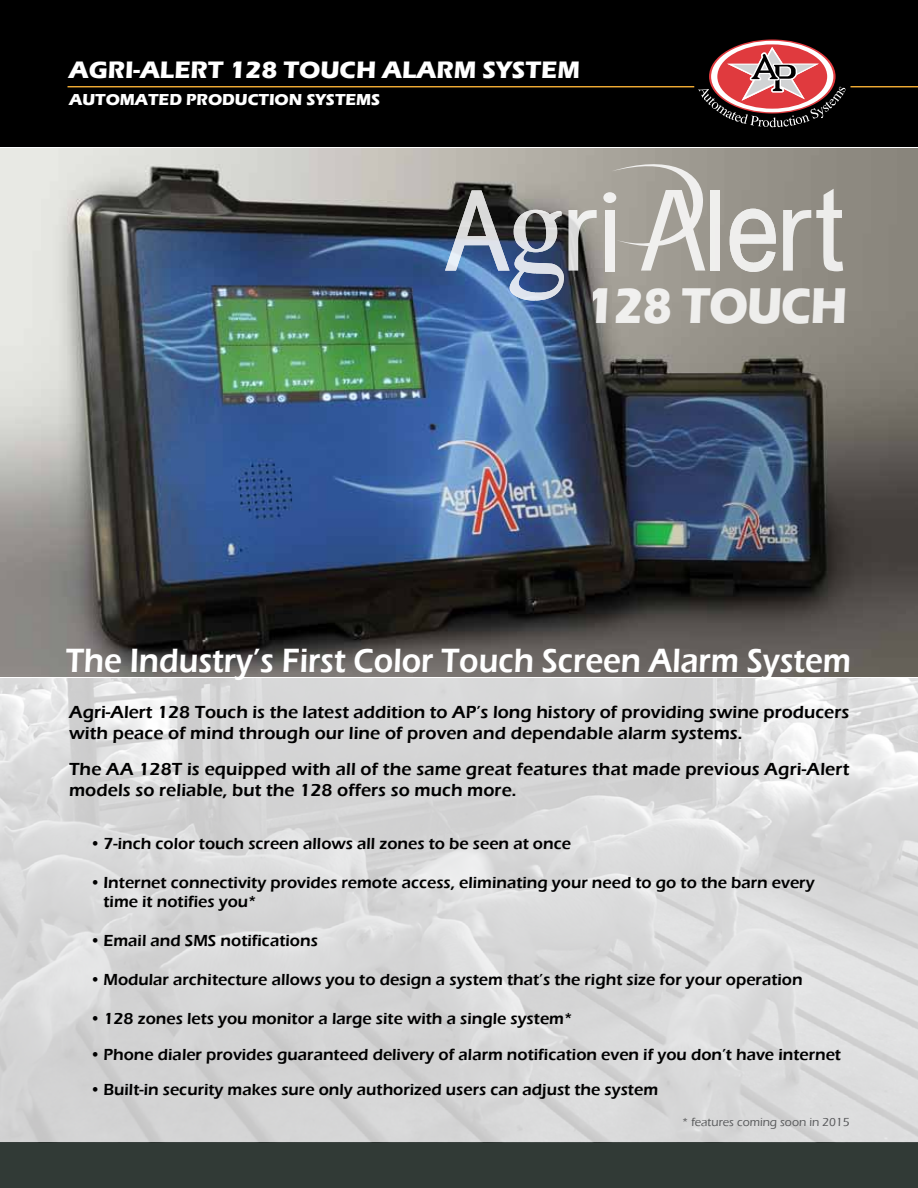
<style>
.page{position:relative;width:918px;height:1188px;background:#fff}
.page>*{position:absolute;margin:0;border:0;box-sizing:border-box;transform-origin:0 0}
.t1{font:700 51.75px "Eras ITC";letter-spacing:-.02em;color:#fff;scale:.87 1}
.t2{font:600 34.65px "Eras ITC";color:#fff;scale:.91 1}
.t3{font:700 24.6px "Eras ITC";color:#fff}
.t4{font:600 18px/21.6px "Eras ITC";letter-spacing:.005em;color:#000}
.t5{font:600 16.5px/19.5px "Eras ITC";color:#000}
.t6{font:700 16.35px "Eras ITC";color:#fff}
.t7{font:500 12px "Eras ITC";color:#58595b}
</style>
<div class="page">
<div style="left:0;top:1142px;width:918px;height:46px;background:#313a36"></div>
<img style="left:0;top:149px;width:918px;height:994px">
<svg style="left:445px;top:190px;width:152px;height:111px;background:#747e8e"></svg>
<div style="left:711px;top:190px;width:9px;height:81px;background:#efefed"></div>
<svg style="left:730px;top:209px;width:46px;height:63px;background:#c6c4bf"></svg>
<svg style="left:783px;top:189px;width:60px;height:82px;background:#b1aea8"></svg>
<div style="left:605px;top:210px;width:10px;height:61px;background:#f1f0ef"></div>
<div style="left:603px;top:192px;width:13px;height:11px;background:#f1f1ef;border-radius:50%"></div>
<svg style="left:612px;top:154px;width:93px;height:117px;background:#b5b2aa"></svg>
<div style="left:0;top:0;width:918px;height:147px;background:#000"></div>
<hr style="left:68px;top:86px;width:626px;height:1px;background:#fcb336">
<hr style="left:851px;top:86px;width:67px;height:1px;background:#fcb336">
<svg style="left:711px;top:41px;width:122px;height:71px"></svg>
<svg style="left:698px;top:47px;width:148px;height:80px"></svg>
<h3 class="t3" style="left:69px;top:56px;width:513px">AGRI-ALERT 128 TOUCH ALARM SYSTEM</h3>
<p class="t6" style="left:69px;top:90px;width:311px">AUTOMATED PRODUCTION SYSTEMS</p>
<h1 class="t1" style="left:586px;top:276px;width:302px">128 TOUCH</h1>
<h2 class="t2" style="left:66px;top:641px;width:864px">The Industry’s First Color Touch Screen Alarm System</h2>
<p class="t4" style="left:69px;top:701px;width:782px">Agri-Alert 128 Touch is the latest addition to AP’s long history of providing swine producers with peace of mind through our line of proven and dependable alarm systems.</p>
<p class="t4" style="left:69px;top:758px;width:782px">The AA 128T is equipped with all of the same great features that made previous Agri-Alert models so reliable, but the 128 offers so much more.</p>
<p class="t5" style="left:90px;top:834px;width:483px">• 7-inch color touch screen allows all zones to be seen at once</p>
<p class="t5" style="left:103px;top:872px;width:713px;text-indent:-13px">• Internet connectivity provides remote access, eliminating your need to go to the barn every time it notifies you*</p>
<p class="t5" style="left:90px;top:931px;width:229px">• Email and SMS notifications</p>
<p class="t5" style="left:90px;top:970px;width:714px">• Modular architecture allows you to design a system that’s the right size for your operation</p>
<p class="t5" style="left:90px;top:1009px;width:484px">• 128 zones lets you monitor a large site with a single system*</p>
<p class="t5" style="left:90px;top:1044px;width:753px">• Phone dialer provides guaranteed delivery of alarm notification even if you don’t have internet</p>
<p class="t5" style="left:90px;top:1080px;width:570px">• Built-in security makes sure only authorized users can adjust the system</p>
<p class="t7" style="left:682px;top:1116px;width:169px">* features coming soon in 2015</p>
</div>
